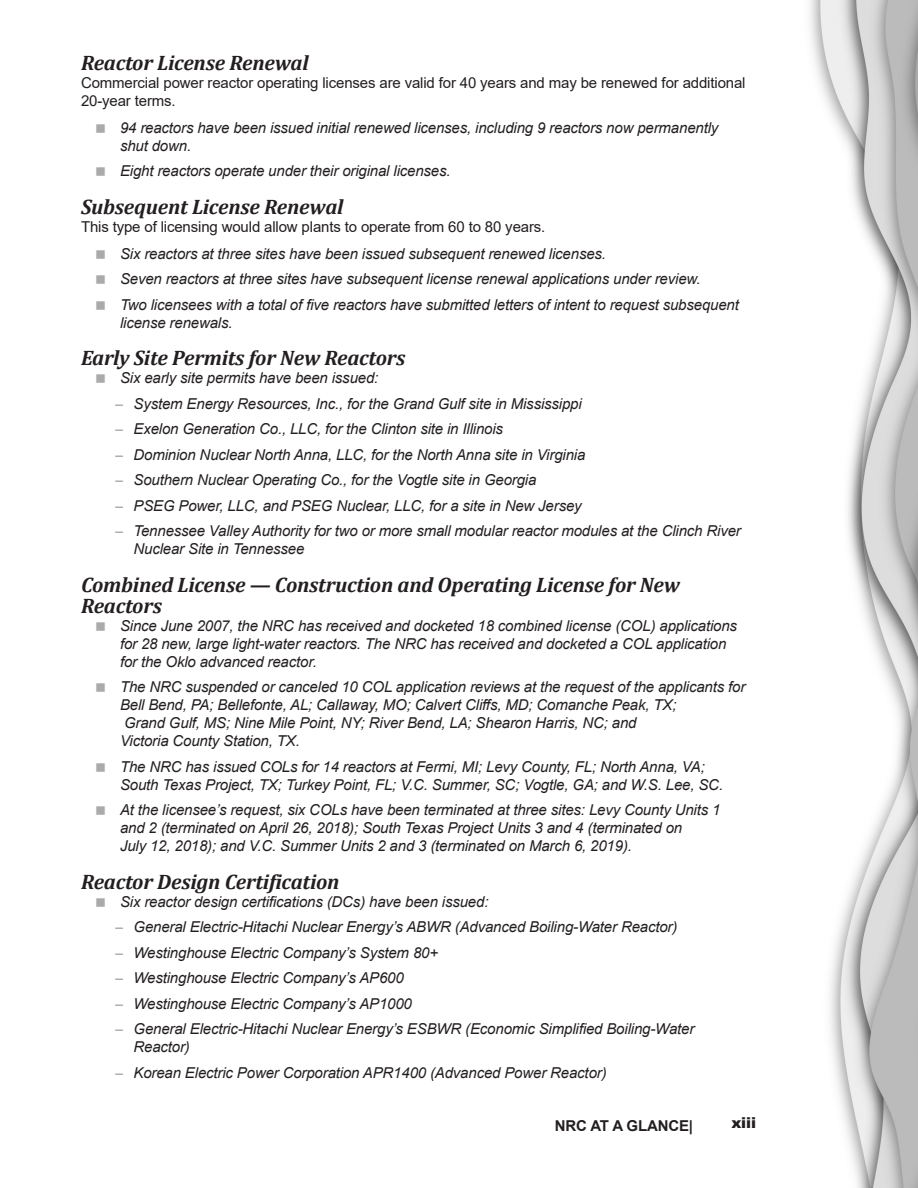
<style>
.page{position:relative;width:918px;height:1188px;background:#fff}
.page>*{position:absolute;margin:0;border:0;box-sizing:border-box;transform-origin:0 0}
.Heading_2_Glance{font:italic 700 21px/21px "Cambria";letter-spacing:-.01em;color:#231f20}
.t1{font:italic 15px/18px "Arial";letter-spacing:-.01em;color:#231f20}
.t2{font:15px/18px "Arial";letter-spacing:-.01em;color:#231f20}
.t3{font:700 15px "Arial";letter-spacing:-.01em;color:#231f20}
.t4{font:900 15px "Arial";color:#231f20}
.s1{font-weight:900;font-style:normal;color:#aaa}
</style>
<div class="page">
<img style="left:810px;top:0;width:108px;height:1188px">
<p class="Heading_2_Glance" style="left:81px;top:51px;width:229px">Reactor License Renewal</p>
<p class="t2" style="left:81px;top:73px;width:666px">Commercial power reactor operating licenses are valid for 40 years and may be renewed for additional<br>20-year terms.</p>
<p class="t1" style="left:120px;top:119px;width:600px">94 reactors have been issued initial renewed licenses, including 9 reactors now permanently shut down.</p>
<p class="t1" style="left:120px;top:162px;width:332px">Eight reactors operate under their original licenses.</p>
<p class="Heading_2_Glance" style="left:81px;top:195px;width:264px">Subsequent License Renewal</p>
<p class="t2" style="left:81px;top:217px;width:466px">This type of licensing would allow plants to operate from 60 to 80 years.</p>
<p class="t1" style="left:120px;top:245px;width:488px">Six reactors at three sites have been issued subsequent renewed licenses.</p>
<p class="t1" style="left:120px;top:270px;width:582px">Seven reactors at three sites have subsequent license renewal applications under review.</p>
<p class="t1" style="left:120px;top:296px;width:620px">Two licensees with a total of five reactors have submitted letters of intent to request subsequent license renewals.</p>
<p class="Heading_2_Glance" style="left:81px;top:347px;width:326px">Early Site Permits for New Reactors</p>
<p class="t1" style="left:120px;top:369px;width:260px">Six early site permits have been issued:</p>
<p class="t1" style="left:116px;top:395px;width:468px"><span class="s1">–</span> System Energy Resources, Inc., for the Grand Gulf site in Mississippi</p>
<p class="t1" style="left:116px;top:420px;width:389px"><span class="s1">–</span> Exelon Generation Co., LLC, for the Clinton site in Illinois</p>
<p class="t1" style="left:116px;top:446px;width:471px"><span class="s1">–</span> Dominion Nuclear North Anna, LLC, for the North Anna site in Virginia</p>
<p class="t1" style="left:116px;top:471px;width:422px"><span class="s1">–</span> Southern Nuclear Operating Co., for the Vogtle site in Georgia</p>
<p class="t1" style="left:116px;top:497px;width:468px"><span class="s1">–</span> PSEG Power, LLC, and PSEG Nuclear, LLC, for a site in New Jersey</p>
<p class="t1" style="left:134px;top:522px;width:609px;text-indent:-18px"><span class="s1">–</span> Tennessee Valley Authority for two or more small modular reactor modules at the Clinch River<br>Nuclear Site in Tennessee</p>
<p class="Heading_2_Glance" style="left:81px;top:573px;width:601px">Combined License — Construction and Operating License for New<br>Reactors</p>
<p class="t1" style="left:120px;top:617px;width:619px">Since June 2007, the NRC has received and docketed 18 combined license (COL) applications for 28 new, large light-water reactors. The NRC has received and docketed a COL application for the Oklo advanced reactor.</p>
<p class="t1" style="left:120px;top:678px;width:627px">The NRC suspended or canceled 10 COL application reviews at the request of the applicants for Bell Bend, PA; Bellefonte, AL; Callaway, MO; Calvert Cliffs, MD; Comanche Peak, TX;<br>Grand Gulf, MS; Nine Mile Point, NY; River Bend, LA; Shearon Harris, NC; and<br>Victoria County Station, TX.</p>
<p class="t1" style="left:120px;top:758px;width:605px">The NRC has issued COLs for 14 reactors at Fermi, MI; Levy County, FL; North Anna, VA;<br>South Texas Project, TX; Turkey Point, FL; V.C. Summer, SC; Vogtle, GA; and W.S. Lee, SC.</p>
<p class="t1" style="left:120px;top:801px;width:602px">At the licensee’s request, six COLs have been terminated at three sites: Levy County Units 1 and 2 (terminated on April 26, 2018); South Texas Project Units 3 and 4 (terminated on<br>July 12, 2018); and V.C. Summer Units 2 and 3 (terminated on March 6, 2019).</p>
<p class="Heading_2_Glance" style="left:81px;top:870px;width:260px">Reactor Design Certification</p>
<p class="t1" style="left:120px;top:893px;width:370px">Six reactor design certifications (DCs) have been issued:</p>
<p class="t1" style="left:116px;top:918px;width:563px"><span class="s1">–</span> General Electric-Hitachi Nuclear Energy’s ABWR (Advanced Boiling-Water Reactor)</p>
<p class="t1" style="left:116px;top:944px;width:324px"><span class="s1">–</span> Westinghouse Electric Company’s System 80+</p>
<p class="t1" style="left:116px;top:969px;width:290px"><span class="s1">–</span> Westinghouse Electric Company’s AP600</p>
<p class="t1" style="left:116px;top:995px;width:298px"><span class="s1">–</span> Westinghouse Electric Company’s AP1000</p>
<p class="t1" style="left:134px;top:1020px;width:562px;text-indent:-18px"><span class="s1">–</span> General Electric-Hitachi Nuclear Energy’s ESBWR (Economic Simplified Boiling-Water<br>Reactor)</p>
<p class="t1" style="left:116px;top:1064px;width:493px"><span class="s1">–</span> Korean Electric Power Corporation APR1400 (Advanced Power Reactor)</p>
<p class="t3" style="left:555px;top:1115px;width:140px">NRC AT A GLANCE|</p>
<p class="t4" style="left:731px;top:1112px;width:26px">xiii</p>
</div>
